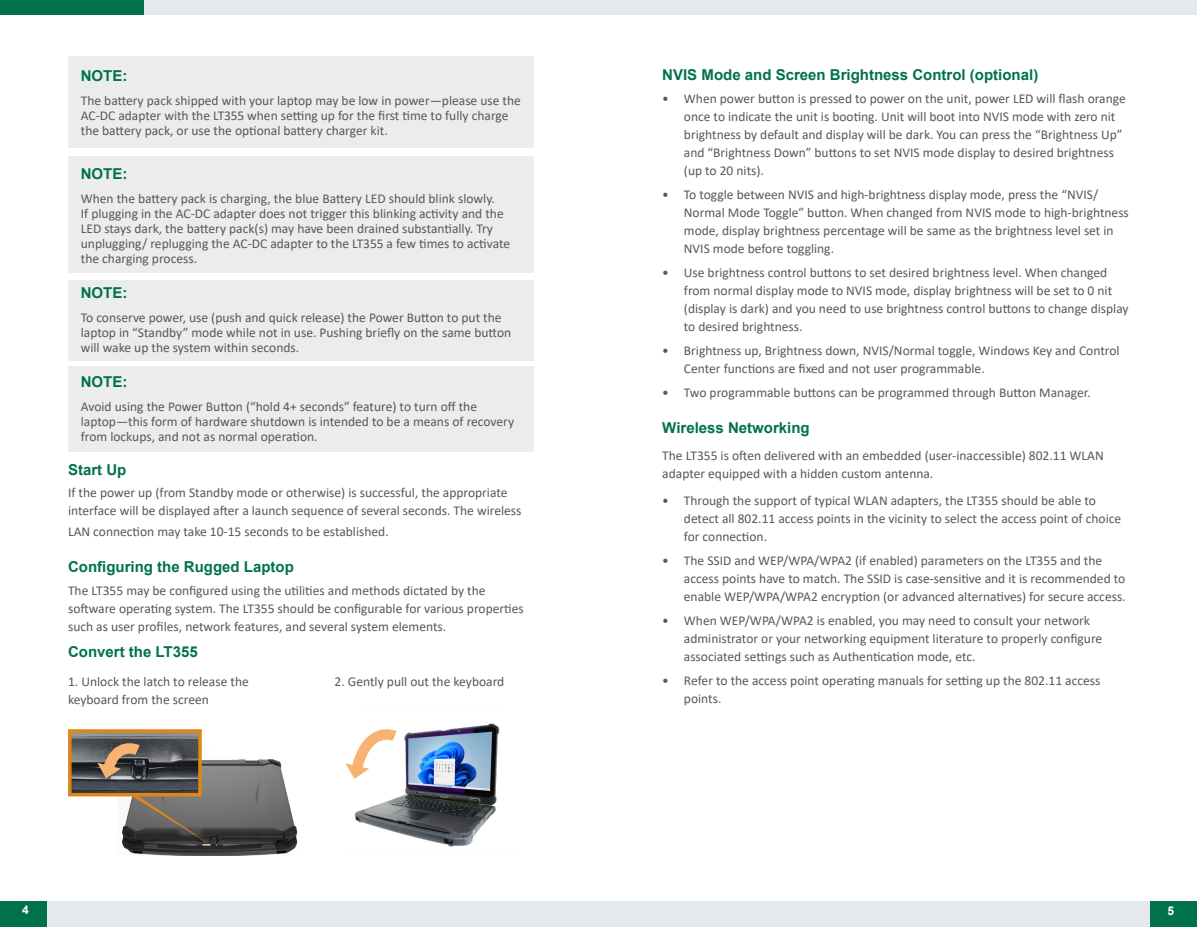
<style>
.page{position:relative;width:1197px;height:927px;background:#fff}
.page>*{position:absolute;margin:0;border:0;box-sizing:border-box;transform-origin:0 0}
.Header_2{font:700 15px "Arial";color:#007249}
.t1{font:13.5px/18px "Calibri";color:#57585a}
.t2{font:700 12px "Arial";color:#fff}
</style>
<div class="page">
<div style="left:598px;top:0;width:599px;height:15px;background:#e3e9ec"></div>
<div style="left:598px;top:901px;width:552px;height:26px;background:#e3e9ec"></div>
<div style="left:1150px;top:901px;width:47px;height:26px;background:#007249"></div>
<div style="left:0;top:0;width:144px;height:15px;background:#007249"></div>
<div style="left:144px;top:0;width:454px;height:15px;background:#e3e9ec"></div>
<div style="left:47px;top:901px;width:551px;height:26px;background:#e3e9ec"></div>
<div style="left:0;top:901px;width:47px;height:26px;background:#007249"></div>
<div style="left:68px;top:56px;width:465px;height:91px;background:#ececee"></div>
<div style="left:68px;top:157px;width:465px;height:116px;background:#ececee"></div>
<div style="left:68px;top:280px;width:465px;height:81px;background:#ececee"></div>
<div style="left:68px;top:366px;width:465px;height:85px;background:#ececee"></div>
<img style="left:117px;top:759px;width:181px;height:96px">
<img style="left:354px;top:723px;width:146px;height:124px">
<svg style="left:345px;top:723px;width:60px;height:60px"></svg>
<img style="left:73px;top:734px;width:124px;height:57px">
<div style="left:68px;top:729px;width:134px;height:67px;border:4px solid #df8619"></div>
<svg style="left:95px;top:739px;width:53px;height:44px;background:#716256"></svg>
<svg style="left:133px;top:793px;width:76px;height:50px;background:#6a6156"></svg>
<p class="Header_2" style="left:81px;top:65px;width:48px">NOTE:</p>
<p class="t1" style="left:81px;top:93px;width:441px;line-height:15px">The battery pack shipped with your laptop may be low in power—please use the<br>AC-DC adapter with the LT355 when setting up for the first time to fully charge the battery pack, or use the optional battery charger kit.</p>
<p class="Header_2" style="left:81px;top:163px;width:48px">NOTE:</p>
<p class="t1" style="left:81px;top:191px;width:431px;line-height:15px">When the battery pack is charging, the blue Battery LED should blink slowly.<br>If plugging in the AC-DC adapter does not trigger this blinking activity and the LED stays dark, the battery pack(s) may have been drained substantially. Try unplugging/ replugging the AC-DC adapter to the LT355 a few times to activate the charging process.</p>
<p class="Header_2" style="left:81px;top:282px;width:48px">NOTE:</p>
<p class="t1" style="left:81px;top:310px;width:432px;line-height:15px">To conserve power, use (push and quick release) the Power Button to put the laptop in “Standby” mode while not in use. Pushing briefly on the same button will wake up the system within seconds.</p>
<p class="Header_2" style="left:81px;top:371px;width:48px">NOTE:</p>
<p class="t1" style="left:81px;top:399px;width:435px;line-height:15px">Avoid using the Power Button (“hold 4+ seconds” feature) to turn off the laptop—this form of hardware shutdown is intended to be a means of recovery from lockups, and not as normal operation.</p>
<p class="Header_2" style="left:68px;top:458px;width:60px">Start Up</p>
<p class="t1" style="left:68px;top:483px;width:455px">If the power up (from Standby mode or otherwise) is successful, the appropriate interface will be displayed after a launch sequence of several seconds. The wireless</p>
<p class="t1" style="left:68px;top:522px;width:322px">LAN connection may take 10-15 seconds to be established.</p>
<p class="Header_2" style="left:68px;top:556px;width:227px">Configuring the Rugged Laptop</p>
<p class="t1" style="left:68px;top:580px;width:457px">The LT355 may be configured using the utilities and methods dictated by the software operating system. The LT355 should be configurable for various properties such as user profiles, network features, and several system elements.</p>
<p class="Header_2" style="left:68px;top:641px;width:131px">Convert the LT355</p>
<p class="t1" style="left:68px;top:671px;width:182px">1. Unlock the latch to release the keyboard from the screen</p>
<p class="t1" style="left:334px;top:671px;width:171px">2. Gently pull out the keyboard</p>
<p class="t2" style="left:22px;top:901px;width:8px">4</p>
<p class="Header_2" style="left:662px;top:64px;width:377px">NVIS Mode and Screen Brightness Control (optional)</p>
<p class="t1" style="left:684px;top:89px;width:443px;text-indent:-22px">• When power button is pressed to power on the unit, power LED will flash orange once to indicate the unit is booting. Unit will boot into NVIS mode with zero nit brightness by default and display will be dark. You can press the “Brightness Up” and “Brightness Down” buttons to set NVIS mode display to desired brightness (up to 20 nits).</p>
<p class="t1" style="left:684px;top:185px;width:446px;text-indent:-22px">• To toggle between NVIS and high-brightness display mode, press the “NVIS/ Normal Mode Toggle” button. When changed from NVIS mode to high-brightness mode, display brightness percentage will be same as the brightness level set in NVIS mode before toggling.</p>
<p class="t1" style="left:684px;top:263px;width:446px;text-indent:-22px">• Use brightness control buttons to set desired brightness level. When changed from normal display mode to NVIS mode, display brightness will be set to 0 nit (display is dark) and you need to use brightness control buttons to change display to desired brightness.</p>
<p class="t1" style="left:684px;top:341px;width:437px;text-indent:-22px">• Brightness up, Brightness down, NVIS/Normal toggle, Windows Key and Control<br>Center functions are fixed and not user programmable.</p>
<p class="t1" style="left:662px;top:383px;width:430px">• Two programmable buttons can be programmed through Button Manager.</p>
<p class="Header_2" style="left:662px;top:417px;width:149px">Wireless Networking</p>
<p class="t1" style="left:662px;top:446px;width:443px">The LT355 is often delivered with an embedded (user-inaccessible) 802.11 WLAN adapter equipped with a hidden custom antenna.</p>
<p class="t1" style="left:684px;top:491px;width:439px;text-indent:-22px">• Through the support of typical WLAN adapters, the LT355 should be able to detect all 802.11 access points in the vicinity to select the access point of choice for connection.</p>
<p class="t1" style="left:684px;top:551px;width:443px;text-indent:-22px">• The SSID and WEP/WPA/WPA2 (if enabled) parameters on the LT355 and the access points have to match. The SSID is case-sensitive and it is recommended to enable WEP/WPA/WPA2 encryption (or advanced alternatives) for secure access.</p>
<p class="t1" style="left:684px;top:611px;width:420px;text-indent:-22px">• When WEP/WPA/WPA2 is enabled, you may need to consult your network administrator or your networking equipment literature to properly configure associated settings such as Authentication mode, etc.</p>
<p class="t1" style="left:684px;top:671px;width:418px;text-indent:-22px">• Refer to the access point operating manuals for setting up the 802.11 access points.</p>
<p class="t2" style="left:1167px;top:902px;width:8px">5</p>
</div>
